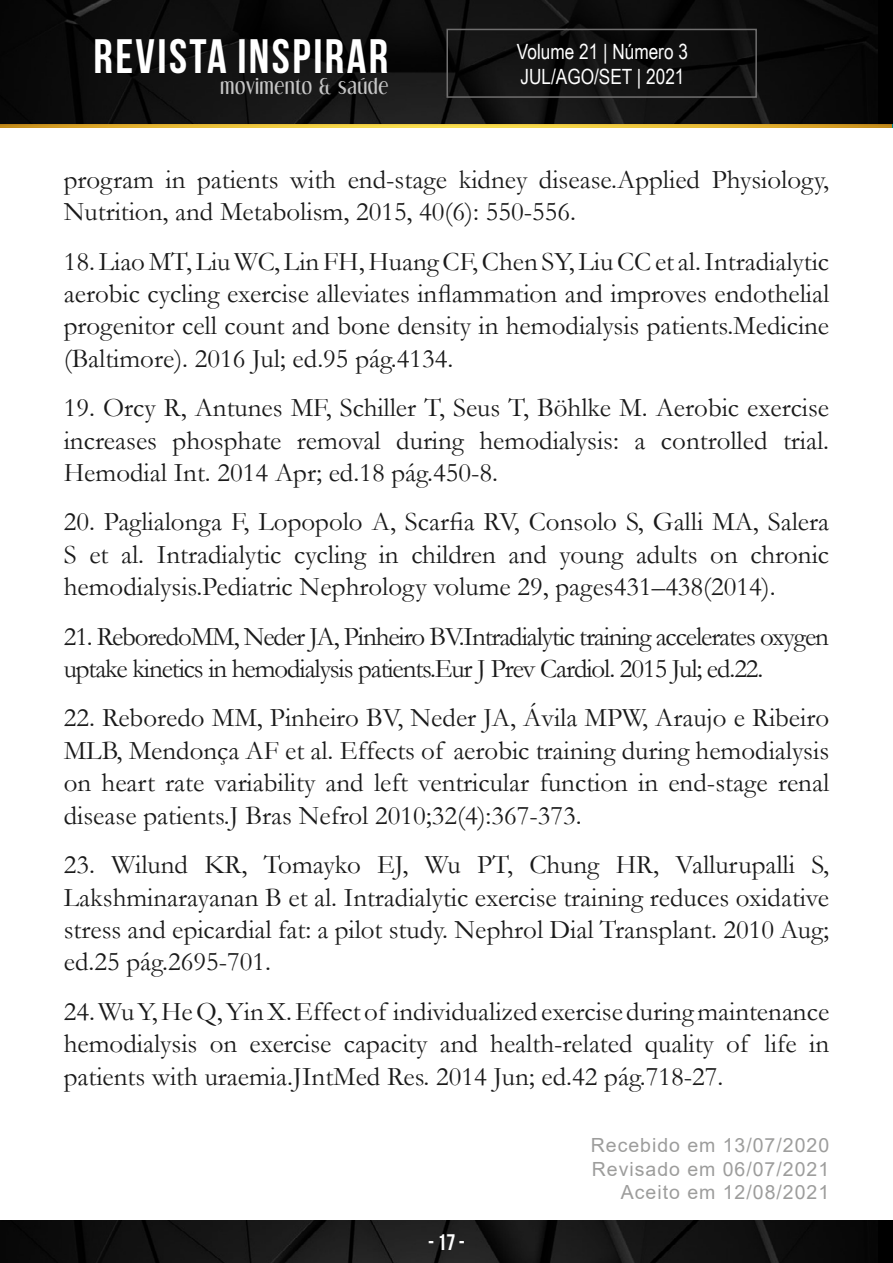
<style>
.page{position:relative;width:893px;height:1263px;background:#fff}
.page>*{position:absolute;margin:0;border:0;box-sizing:border-box;transform-origin:0 0}
.t1{font:700 48.3px "Bebas Neue";letter-spacing:.05em;color:#fff}
.t2{font:27px/32.4px "Garamond";color:#1a1a1a;text-align:justify}
.t3{font:27px/32.4px "Garamond";letter-spacing:-.04em;color:#1a1a1a}
.t4{font:700 22.5px "Bebas Neue";color:#fff}
.t5{font:21px/25.2px "Arial Narrow";color:#fff}
.t6{font:19.5px/23.4px "Arial";letter-spacing:.05em;color:#9d9d9c;text-align:right}
.t7{font:18.9px "Dream Orphans";letter-spacing:.05em;color:#c6c6c6}
</style>
<div class="page">
<img style="left:0;top:124px;width:891px;height:4px">
<img style="left:0;top:0;width:878px;height:124px">
<div style="left:446px;top:29px;width:311px;height:69px;border:2px solid #706f6f"></div>
<img style="left:0;top:1220px;width:878px;height:43px">
<h1 class="t1" style="left:94px;top:29px;width:296px">REVISTA INSPIRAR</h1>
<p class="t7" style="left:220px;top:75px;width:169px">movimento &amp; saúde</p>
<p class="t5" style="left:517px;top:38px;width:173px">Volume 21 | Número 3<br>JUL/AGO/SET | 2021</p>
<p class="t2" style="left:64px;top:162px;width:767px">program in patients with end-stage kidney disease.Applied Physiology,<br>Nutrition, and Metabolism, 2015, 40(6): 550-556.</p>
<p class="t2" style="left:64px;top:244px;width:767px">18. Liao MT, Liu WC, Lin FH, Huang CF, Chen SY, Liu CC et al. Intradialytic aerobic cycling exercise alleviates inflammation and improves endothelial progenitor cell count and bone density in hemodialysis patients.Medicine (Baltimore). 2016 Jul; ed.95 pág.4134.</p>
<p class="t2" style="left:64px;top:391px;width:767px">19. Orcy R, Antunes MF, Schiller T, Seus T, Böhlke M. Aerobic exercise increases phosphate removal during hemodialysis: a controlled trial.<br>Hemodial Int. 2014 Apr; ed.18 pág.450-8.</p>
<p class="t2" style="left:64px;top:505px;width:767px">20. Paglialonga F, Lopopolo A, Scarfia RV, Consolo S, Galli MA, Salera S et al. Intradialytic cycling in children and young adults on chronic hemodialysis.Pediatric Nephrology volume 29, pages431–438(2014).</p>
<p class="t3" style="left:64px;top:619px;width:767px">21. ReboredoMM, Neder JA, Pinheiro BV.Intradialytic training accelerates oxygen uptake kinetics in hemodialysis patients.Eur J Prev Cardiol. 2015 Jul; ed.22.</p>
<p class="t2" style="left:64px;top:701px;width:767px">22. Reboredo MM, Pinheiro BV, Neder JA, Ávila MPW, Araujo e Ribeiro MLB, Mendonça AF et al. Effects of aerobic training during hemodialysis on heart rate variability and left ventricular function in end-stage renal disease patients.J Bras Nefrol 2010;32(4):367-373.</p>
<p class="t2" style="left:64px;top:848px;width:767px">23. Wilund KR, Tomayko EJ, Wu PT, Chung HR, Vallurupalli S, Lakshminarayanan B et al. Intradialytic exercise training reduces oxidative stress and epicardial fat: a pilot study. Nephrol Dial Transplant. 2010 Aug; ed.25 pág.2695-701.</p>
<p class="t2" style="left:64px;top:994px;width:767px">24. Wu Y, He Q, Yin X. Effect of individualized exercise during maintenance hemodialysis on exercise capacity and health-related quality of life in patients with uraemia.JIntMed Res. 2014 Jun; ed.42 pág.718-27.</p>
<p class="t4" style="left:428px;top:1230px;width:38px">- 17 -</p>
<p class="t6" style="left:591px;top:1134px;width:240px">Recebido em 13/07/2020<br>Revisado em 06/07/2021<br>Aceito em 12/08/2021</p>
</div>
